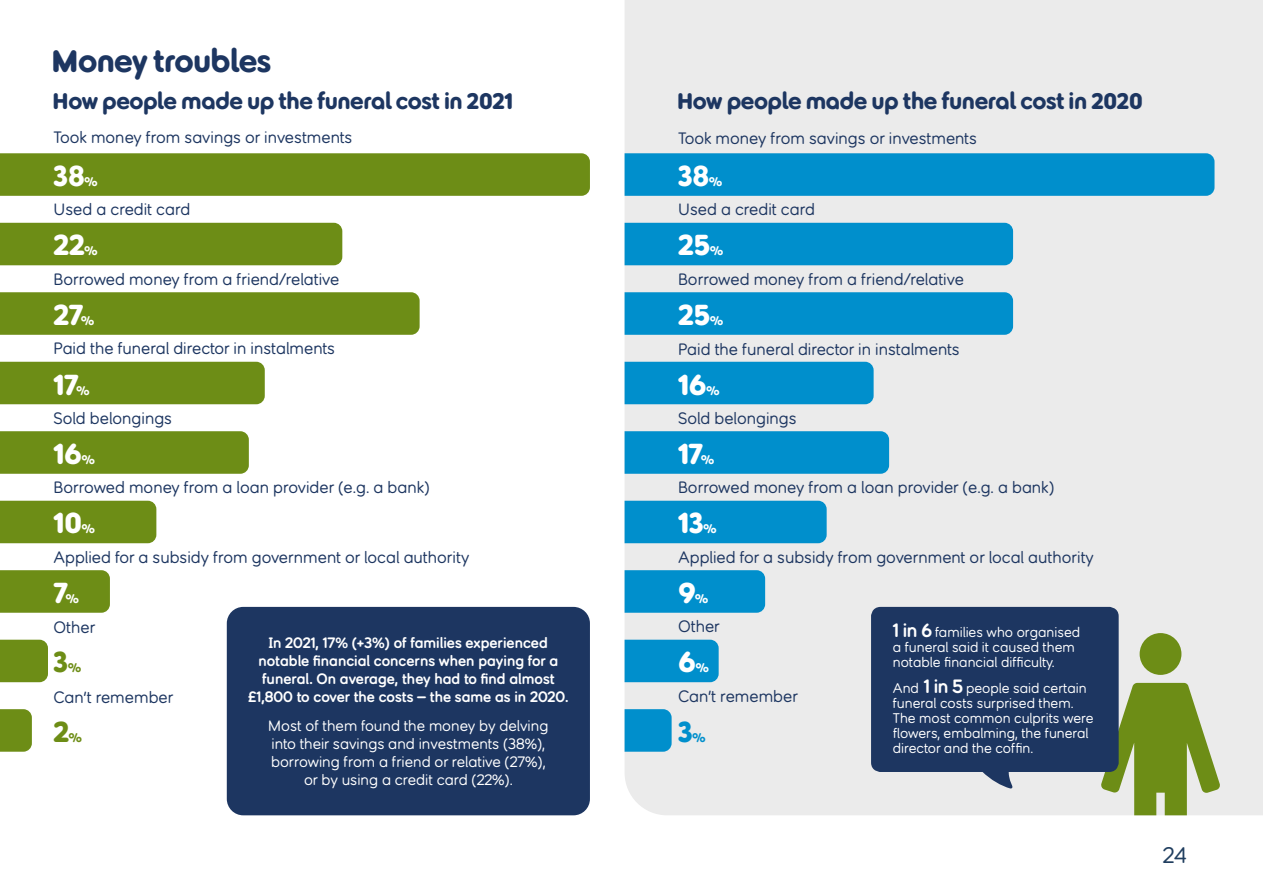
<style>
.page{position:relative;width:1263px;height:893px;background:#fff}
.page>*{position:absolute;margin:0;border:0;box-sizing:border-box;transform-origin:0 0}
.t1{font:33px "Sun Stroke Headline";letter-spacing:-.02em;color:#1d3661}
.t2{font:30.75px "Sun Stroke Headline";letter-spacing:-.01em;color:#fff}
.t3{font:30.75px "Sun Stroke Headline";color:#6d8d16}
.t4{font:30.75px "Sun Stroke Headline";color:#008fcc}
.t5{font:24px "Sun Stroke Headline";letter-spacing:-.015em;color:#1d3661}
.t6{font:22.5px "Sun Stroke Body";color:#203e5f}
.t7{font:16.5px "Sun Stroke Body";color:#1d3661}
.t8{font:700 15.15px/17.9px "Sun Stroke Body";color:#fff;text-align:center}
.t9{font:15.15px/17.9px "Sun Stroke Body";color:#fff;text-align:center}
.t10{font:13.95px/15px "Sun Stroke Body";color:#fff}
.t11{font:13.35px "Sun Stroke Headline";color:#fff}
.t12{font:13.35px "Sun Stroke Headline";color:#6d8d16}
.t13{font:13.35px "Sun Stroke Headline";color:#008fcc}
.s1{font-weight:700;font-size:19.35px}
</style>
<div class="page">
<div style="left:625px;top:0;width:638px;height:815px;background:#ebebeb"></div>
<div style="left:0;top:570px;width:110px;height:43px;background:#6d8d16"></div>
<div style="left:625px;top:570px;width:140px;height:43px;background:#008fcc"></div>
<div style="left:0;top:640px;width:48px;height:42px;background:#6d8d16"></div>
<div style="left:625px;top:640px;width:94px;height:42px;background:#008fcc"></div>
<svg style="left:0;top:709px;width:32px;height:43px"></svg>
<svg style="left:625px;top:709px;width:47px;height:43px;background:#0892cd"></svg>
<div style="left:0;top:153px;width:590px;height:43px;background:#6d8d16"></div>
<div style="left:625px;top:153px;width:589px;height:43px;background:#008fcc"></div>
<div style="left:0;top:223px;width:342px;height:42px;background:#6d8d16"></div>
<div style="left:625px;top:223px;width:388px;height:42px;background:#008fcc"></div>
<div style="left:0;top:292px;width:420px;height:43px;background:#6d8d16"></div>
<div style="left:625px;top:292px;width:388px;height:43px;background:#008fcc"></div>
<div style="left:0;top:362px;width:265px;height:42px;background:#6d8d16"></div>
<div style="left:625px;top:362px;width:249px;height:42px;background:#008fcc"></div>
<div style="left:0;top:431px;width:249px;height:43px;background:#6d8d16"></div>
<div style="left:625px;top:431px;width:264px;height:43px;background:#008fcc"></div>
<div style="left:0;top:501px;width:156px;height:42px;background:#6d8d16"></div>
<div style="left:625px;top:501px;width:202px;height:42px;background:#008fcc"></div>
<svg style="left:873px;top:609px;width:347px;height:206px;background:#b8c595"></svg>
<svg style="left:869px;top:605px;width:251px;height:186px;background:#344a6f"></svg>
<div style="left:227px;top:607px;width:363px;height:208px;background:#1d3661;border-radius:16px"></div>
<h1 class="t1" style="left:51px;top:44px;width:221px">Money troubles</h1>
<h3 class="t5" style="left:53px;top:88px;width:462px">How people made up the funeral cost in 2021</h3>
<h3 class="t5" style="left:677px;top:88px;width:467px">How people made up the funeral cost in 2020</h3>
<p class="t7" style="left:54px;top:128px;width:300px">Took money from savings or investments</p>
<p class="t7" style="left:678px;top:129px;width:300px">Took money from savings or investments</p>
<h2 class="t2" style="left:54px;top:160px;width:33px">38</h2>
<p class="t11" style="left:84px;top:174px;width:15px">%</p>
<h2 class="t2" style="left:678px;top:160px;width:33px">38</h2>
<p class="t11" style="left:709px;top:174px;width:15px">%</p>
<p class="t7" style="left:54px;top:201px;width:138px">Used a credit card</p>
<p class="t7" style="left:678px;top:201px;width:138px">Used a credit card</p>
<h2 class="t2" style="left:54px;top:229px;width:33px">22</h2>
<p class="t11" style="left:84px;top:244px;width:15px">%</p>
<h2 class="t2" style="left:678px;top:229px;width:34px">25</h2>
<p class="t11" style="left:710px;top:244px;width:15px">%</p>
<p class="t7" style="left:54px;top:270px;width:287px">Borrowed money from a friend/relative</p>
<p class="t7" style="left:678px;top:270px;width:287px">Borrowed money from a friend/relative</p>
<h2 class="t2" style="left:54px;top:298px;width:31px">27</h2>
<p class="t11" style="left:81px;top:313px;width:15px">%</p>
<h2 class="t2" style="left:678px;top:298px;width:34px">25</h2>
<p class="t11" style="left:710px;top:313px;width:15px">%</p>
<p class="t7" style="left:54px;top:340px;width:283px">Paid the funeral director in instalments</p>
<p class="t7" style="left:678px;top:340px;width:283px">Paid the funeral director in instalments</p>
<h2 class="t2" style="left:54px;top:368px;width:27px">17</h2>
<p class="t11" style="left:76px;top:383px;width:15px">%</p>
<h2 class="t2" style="left:678px;top:368px;width:30px">16</h2>
<p class="t11" style="left:706px;top:383px;width:15px">%</p>
<p class="t7" style="left:54px;top:409px;width:120px">Sold belongings</p>
<p class="t7" style="left:678px;top:409px;width:120px">Sold belongings</p>
<h2 class="t2" style="left:54px;top:437px;width:30px">16</h2>
<p class="t11" style="left:81px;top:452px;width:15px">%</p>
<h2 class="t2" style="left:678px;top:437px;width:27px">17</h2>
<p class="t11" style="left:701px;top:452px;width:15px">%</p>
<p class="t7" style="left:54px;top:479px;width:378px">Borrowed money from a loan provider (e.g. a bank)</p>
<p class="t7" style="left:678px;top:479px;width:378px">Borrowed money from a loan provider (e.g. a bank)</p>
<h2 class="t2" style="left:54px;top:507px;width:30px">10</h2>
<p class="t11" style="left:81px;top:522px;width:15px">%</p>
<h2 class="t2" style="left:678px;top:507px;width:27px">13</h2>
<p class="t11" style="left:703px;top:522px;width:15px">%</p>
<p class="t7" style="left:54px;top:548px;width:417px">Applied for a subsidy from government or local authority</p>
<p class="t7" style="left:678px;top:548px;width:417px">Applied for a subsidy from government or local authority</p>
<h2 class="t2" style="left:54px;top:576px;width:16px">7</h2>
<p class="t11" style="left:66px;top:591px;width:15px">%</p>
<h2 class="t2" style="left:678px;top:576px;width:19px">9</h2>
<p class="t11" style="left:695px;top:591px;width:15px">%</p>
<p class="t7" style="left:54px;top:618px;width:43px">Other</p>
<p class="t7" style="left:678px;top:618px;width:43px">Other</p>
<p class="t8" style="left:248px;top:634px;width:322px">In 2021, 17% (+3%) of families experienced notable financial concerns when paying for a funeral. On average, they had to find almost £1,800 to cover the costs – the same as in 2020.</p>
<p class="t9" style="left:268px;top:718px;width:282px">Most of them found the money by delving into their savings and investments (38%), borrowing from a friend or relative (27%), or by using a credit card (22%).</p>
<h2 class="t3" style="left:54px;top:646px;width:16px">3</h2>
<p class="t12" style="left:68px;top:661px;width:15px">%</p>
<h2 class="t2" style="left:678px;top:646px;width:19px">6</h2>
<p class="t11" style="left:695px;top:661px;width:15px">%</p>
<p class="t7" style="left:54px;top:688px;width:121px">Can’t remember</p>
<p class="t7" style="left:678px;top:687px;width:121px">Can’t remember</p>
<h2 class="t3" style="left:54px;top:715px;width:17px">2</h2>
<p class="t12" style="left:68px;top:730px;width:15px">%</p>
<h2 class="t4" style="left:678px;top:715px;width:16px">3</h2>
<p class="t13" style="left:692px;top:730px;width:15px">%</p>
<p class="t10" style="left:893px;top:625px;width:189px"><span class="s1">1 in 6</span> families who organised a funeral said it caused them notable financial difficulty.</p>
<p class="t10" style="left:893px;top:681px;width:202px">And <span class="s1">1 in 5</span> people said certain funeral costs surprised them.<br>The most common culprits were flowers, embalming, the funeral director and the coffin.</p>
<h3 class="t6" style="left:1163px;top:843px;width:26px">24</h3>
</div>
